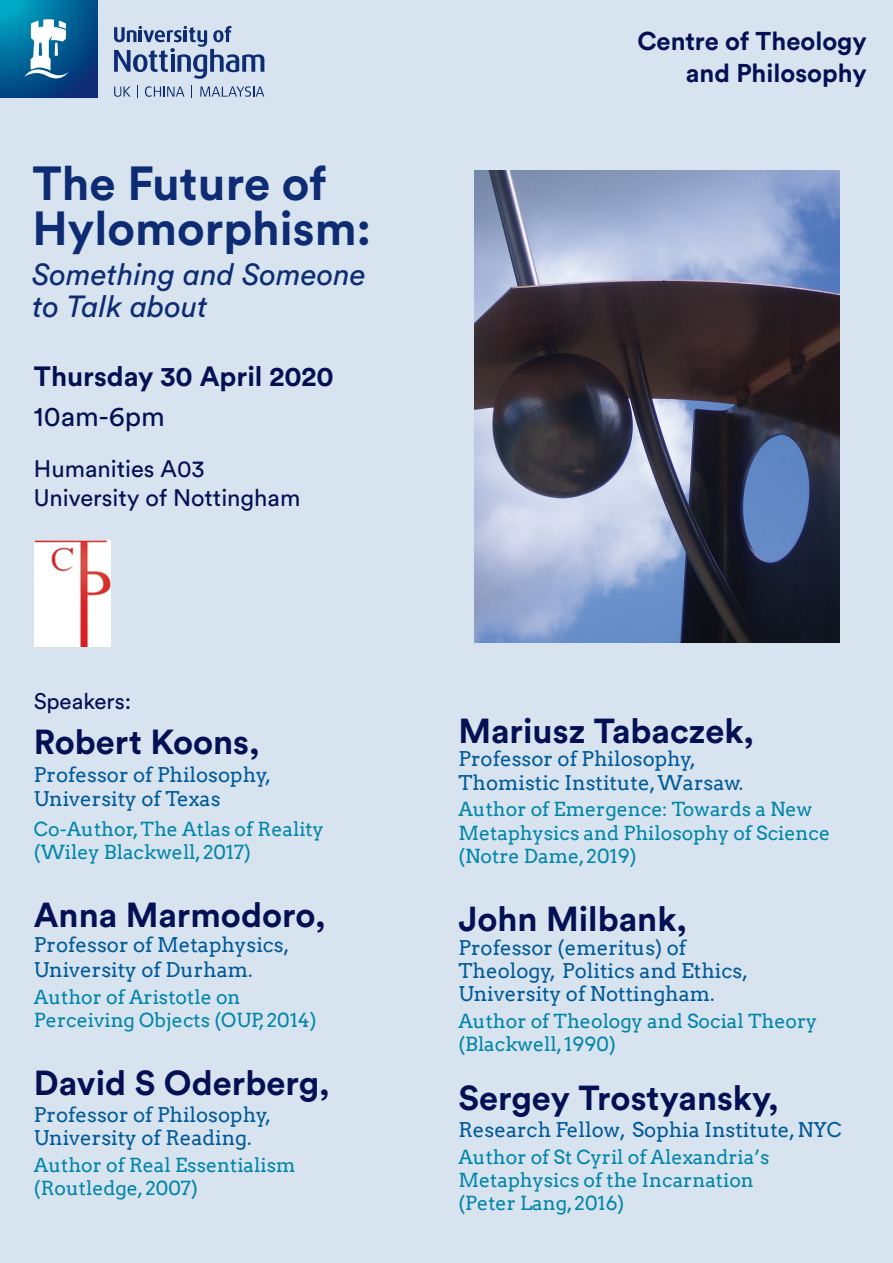
<style>
.page{position:relative;width:893px;height:1263px;background:#d7e4ef}
.page>*{position:absolute;margin:0;border:0;box-sizing:border-box;transform-origin:0 0}
.t1{font:700 47.4px/44.7px "Circular Pro";color:#0d2c73}
.t2{font:700 34.35px "Circular Pro";color:#041054}
.t3{font:italic 30.3px/31.5px "Circular Pro";color:#0d2c73}
.t4{font:700 27.6px "Circular Pro";color:#041054}
.t5{font:27.6px "Circular Pro";color:#041054}
.t6{font:700 25.5px/31.5px "Circular Pro";color:#041054;text-align:right}
.t7{font:23.7px/28.3px "Circular Pro";color:#041054}
.t8{font:22.35px "Circular Pro";color:#041054}
.t9{font:20.25px/23.4px "Arvo";color:#005999}
.t10{font:19.35px/23.4px "Arvo";color:#0084aa}
</style>
<div class="page">
<svg style="left:145px;top:86px;width:39px;height:11px"></svg>
<svg style="left:200px;top:86px;width:64px;height:11px"></svg>
<svg style="left:114px;top:87px;width:17px;height:10px"></svg>
<svg style="left:137px;top:86px;width:1px;height:12px"></svg>
<svg style="left:191px;top:86px;width:1px;height:12px"></svg>
<svg style="left:114px;top:26px;width:150px;height:53px"></svg>
<svg style="left:0;top:0;width:98px;height:98px;background:#025d92"></svg>
<svg style="left:24px;top:19px;width:45px;height:59px;background:#75aac5"></svg>
<img style="left:474px;top:170px;width:366px;height:473px">
<img style="left:34px;top:540px;width:76px;height:106px">
<h1 class="t1" style="left:32px;top:159px;width:340px">The Future of<br>Hylomorphism:</h1>
<h3 class="t3" style="left:32px;top:257px;width:335px">Something and Someone to Talk about</h3>
<h3 class="t4" style="left:34px;top:358px;width:301px">Thursday 30 April 2020</h3>
<h3 class="t5" style="left:34px;top:398px;width:132px">10am-6pm</h3>
<p class="t7" style="left:34px;top:454px;width:268px">Humanities A03<br>University of Nottingham</p>
<p class="t8" style="left:34px;top:686px;width:99px">Speakers:</p>
<h2 class="t2" style="left:34px;top:718px;width:227px">Robert Koons,</h2>
<p class="t9" style="left:34px;top:763px;width:239px">Professor of Philosophy,<br>University of Texas</p>
<p class="t10" style="left:34px;top:817px;width:292px">Co-Author, The Atlas of Reality (Wiley Blackwell, 2017)</p>
<h2 class="t2" style="left:34px;top:891px;width:293px">Anna Marmodoro,</h2>
<p class="t9" style="left:34px;top:932px;width:257px;line-height:25px">Professor of Metaphysics,<br>University of Durham.</p>
<p class="t10" style="left:34px;top:985px;width:284px">Author of Aristotle on<br>Perceiving Objects (OUP, 2014)</p>
<h2 class="t2" style="left:34px;top:1059px;width:297px">David S Oderberg,</h2>
<p class="t9" style="left:34px;top:1103px;width:239px">Professor of Philosophy,<br>University of Reading.</p>
<p class="t10" style="left:34px;top:1153px;width:263px">Author of Real Essentialism (Routledge, 2007)</p>
<h3 class="t6" style="left:637px;top:25px;width:231px">Centre of Theology and Philosophy</h3>
<h2 class="t2" style="left:458px;top:707px;width:297px">Mariusz Tabaczek,</h2>
<p class="t9" style="left:458px;top:747px;width:286px">Professor of Philosophy,<br>Thomistic Institute, Warsaw.</p>
<p class="t10" style="left:458px;top:798px;width:373px">Author of Emergence: Towards a New<br>Metaphysics and Philosophy of Science (Notre Dame, 2019)</p>
<h2 class="t2" style="left:458px;top:895px;width:230px">John Milbank,</h2>
<p class="t9" style="left:458px;top:935px;width:291px">Professor (emeritus) of<br>Theology, Politics and Ethics,<br>University of Nottingham.</p>
<p class="t10" style="left:458px;top:1009px;width:360px">Author of Theology and Social Theory (Blackwell, 1990)</p>
<h2 class="t2" style="left:458px;top:1074px;width:322px">Sergey Trostyansky,</h2>
<p class="t9" style="left:458px;top:1118px;width:385px">Research Fellow, Sophia Institute, NYC</p>
<p class="t10" style="left:458px;top:1145px;width:313px">Author of St Cyril of Alexandria’s<br>Metaphysics of the Incarnation (Peter Lang, 2016)</p>
</div>
